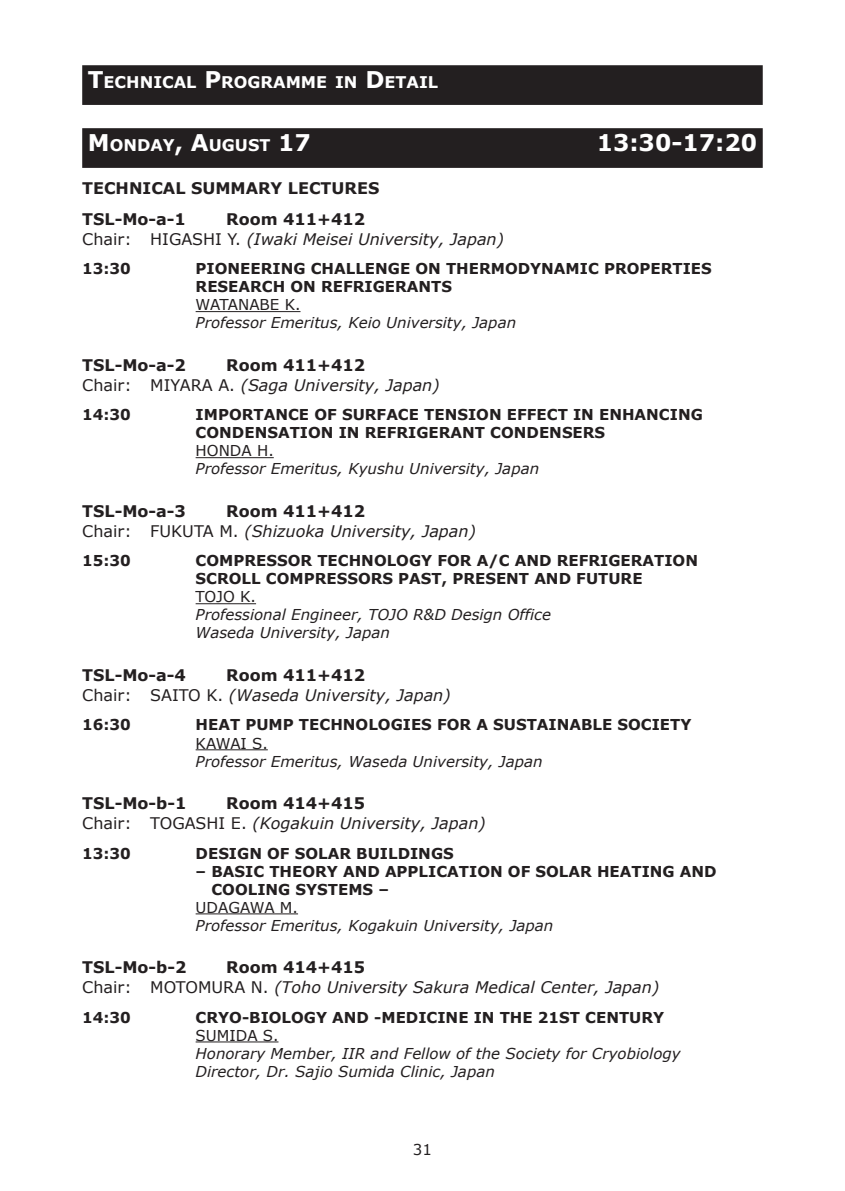
<style>
.page{position:relative;width:845px;height:1191px;background:#fff}
.page>*{position:absolute;margin:0;border:0;box-sizing:border-box;transform-origin:0 0}
.t1{font:700 23px "Verdana";color:#fff}
.t2{font:700 16.2px "Verdana";color:#fff}
.t3{font:italic 16px/20px "Verdana";color:#231f20}
.t4{font:700 16px/31.4px "Verdana";color:#231f20}
.t5{font:700 15px/18px "Verdana";color:#231f20}
.t6{font:italic 15px/18px "Verdana";color:#231f20}
.t7{font:15px "Verdana";color:#231f20}
.s1{font-size:23px}
.s2{font-weight:700;font-style:normal}
.s3{font-style:normal}
</style>
<div class="page">
<div style="left:82px;top:65px;width:681px;height:40px;background:#231f20"></div>
<div style="left:82px;top:128px;width:681px;height:40px;background:#231f20"></div>
<hr style="left:196px;top:311px;width:104px;height:1px;background:#231f20">
<hr style="left:196px;top:457px;width:78px;height:1px;background:#231f20">
<hr style="left:196px;top:603px;width:60px;height:1px;background:#231f20">
<hr style="left:196px;top:749px;width:72px;height:1px;background:#231f20">
<hr style="left:196px;top:913px;width:102px;height:1px;background:#231f20">
<hr style="left:196px;top:1041px;width:82px;height:1px;background:#231f20">
<p class="t2" style="left:88px;top:71px;width:352px"><span class="s1">T</span>ECHNICAL <span class="s1">P</span>ROGRAMME IN <span class="s1">D</span>ETAIL</p>
<p class="t2" style="left:88px;top:133px;width:225px"><span class="s1">M</span> ONDAY<span class="s1">, A</span>UGUST <span class="s1">17</span></p>
<h1 class="t1" style="left:596px;top:126px;width:162px">13:30-17:20</h1>
<p class="t4" style="left:82px;top:172px;width:299px">TECHNICAL SUMMARY LECTURES<br>TSL-Mo-a-1</p>
<p class="t3" style="left:82px;top:209px;width:423px;text-align:center"><span class="s2">Room 411+412<br></span><span class="s3">Chair: HIGASHI Y.</span> (Iwaki Meisei University, Japan)</p>
<p class="t5" style="left:82px;top:259px;width:50px">13:30</p>
<p class="t5" style="left:196px;top:259px;width:518px">PIONEERING CHALLENGE ON THERMODYNAMIC PROPERTIES<br>RESEARCH ON REFRIGERANTS</p>
<p class="t7" style="left:196px;top:294px;width:106px">WATANABE K.</p>
<p class="t6" style="left:196px;top:314px;width:322px">Professor Emeritus, Keio University, Japan</p>
<p class="t4" style="left:82px;top:349px;width:105px">TSL-Mo-a-2</p>
<p class="t3" style="left:82px;top:355px;width:359px;text-indent:144px"><span class="s2">Room 411+412<br></span><span class="s3">Chair: MIYARA A.</span> (Saga University, Japan)</p>
<p class="t5" style="left:82px;top:405px;width:50px">14:30</p>
<p class="t5" style="left:196px;top:405px;width:509px">IMPORTANCE OF SURFACE TENSION EFFECT IN ENHANCING<br>CONDENSATION IN REFRIGERANT CONDENSERS</p>
<p class="t7" style="left:196px;top:440px;width:80px">HONDA H.</p>
<p class="t6" style="left:196px;top:460px;width:345px">Professor Emeritus, Kyushu University, Japan</p>
<p class="t4" style="left:82px;top:495px;width:105px">TSL-Mo-a-3</p>
<p class="t3" style="left:82px;top:501px;width:395px;text-indent:144px"><span class="s2">Room 411+412<br></span><span class="s3">Chair: FUKUTA M.</span> (Shizuoka University, Japan)</p>
<p class="t5" style="left:82px;top:551px;width:50px">15:30</p>
<p class="t5" style="left:196px;top:551px;width:504px">COMPRESSOR TECHNOLOGY FOR A/C AND REFRIGERATION<br>SCROLL COMPRESSORS PAST, PRESENT AND FUTURE</p>
<p class="t7" style="left:196px;top:586px;width:62px">TOJO K.</p>
<p class="t6" style="left:196px;top:606px;width:357px">Professional Engineer, TOJO R&amp;D Design Office<br>Waseda University, Japan</p>
<p class="t4" style="left:82px;top:659px;width:105px">TSL-Mo-a-4</p>
<p class="t3" style="left:82px;top:665px;width:370px;text-indent:144px"><span class="s2">Room 411+412<br></span><span class="s3">Chair: SAITO K.</span> (Waseda University, Japan)</p>
<p class="t5" style="left:82px;top:715px;width:50px">16:30</p>
<p class="t5" style="left:196px;top:715px;width:497px">HEAT PUMP TECHNOLOGIES FOR A SUSTAINABLE SOCIETY</p>
<p class="t7" style="left:196px;top:732px;width:74px">KAWAI S.</p>
<p class="t6" style="left:196px;top:752px;width:348px">Professor Emeritus, Waseda University, Japan</p>
<p class="t4" style="left:82px;top:787px;width:106px">TSL-Mo-b-1</p>
<p class="t3" style="left:82px;top:793px;width:405px;text-indent:144px"><span class="s2">Room 414+415<br></span><span class="s3">Chair: TOGASHI E.</span> (Kogakuin University, Japan)</p>
<p class="t5" style="left:82px;top:843px;width:50px">13:30</p>
<p class="t5" style="left:196px;top:843px;width:260px">DESIGN OF SOLAR BUILDINGS</p>
<p class="t5" style="left:211px;top:861px;width:507px;text-indent:-16px">– BASIC THEORY AND APPLICATION OF SOLAR HEATING AND<br>COOLING SYSTEMS –</p>
<p class="t7" style="left:196px;top:896px;width:104px">UDAGAWA M.</p>
<p class="t6" style="left:196px;top:916px;width:359px">Professor Emeritus, Kogakuin University, Japan</p>
<p class="t4" style="left:82px;top:951px;width:106px">TSL-Mo-b-2</p>
<p class="t3" style="left:82px;top:957px;width:578px;text-indent:144px"><span class="s2">Room 414+415<br></span><span class="s3">Chair: MOTOMURA N.</span> (Toho University Sakura Medical Center, Japan)</p>
<p class="t5" style="left:82px;top:1007px;width:50px">14:30</p>
<p class="t5" style="left:196px;top:1007px;width:470px">CRYO-BIOLOGY AND -MEDICINE IN THE 21ST CENTURY</p>
<p class="t7" style="left:196px;top:1024px;width:84px">SUMIDA S.</p>
<p class="t6" style="left:196px;top:1044px;width:486px">Honorary Member, IIR and Fellow of the Society for Cryobiology<br>Director, Dr. Sajio Sumida Clinic, Japan</p>
<p class="t7" style="left:413px;top:1139px;width:21px">31</p>
</div>
